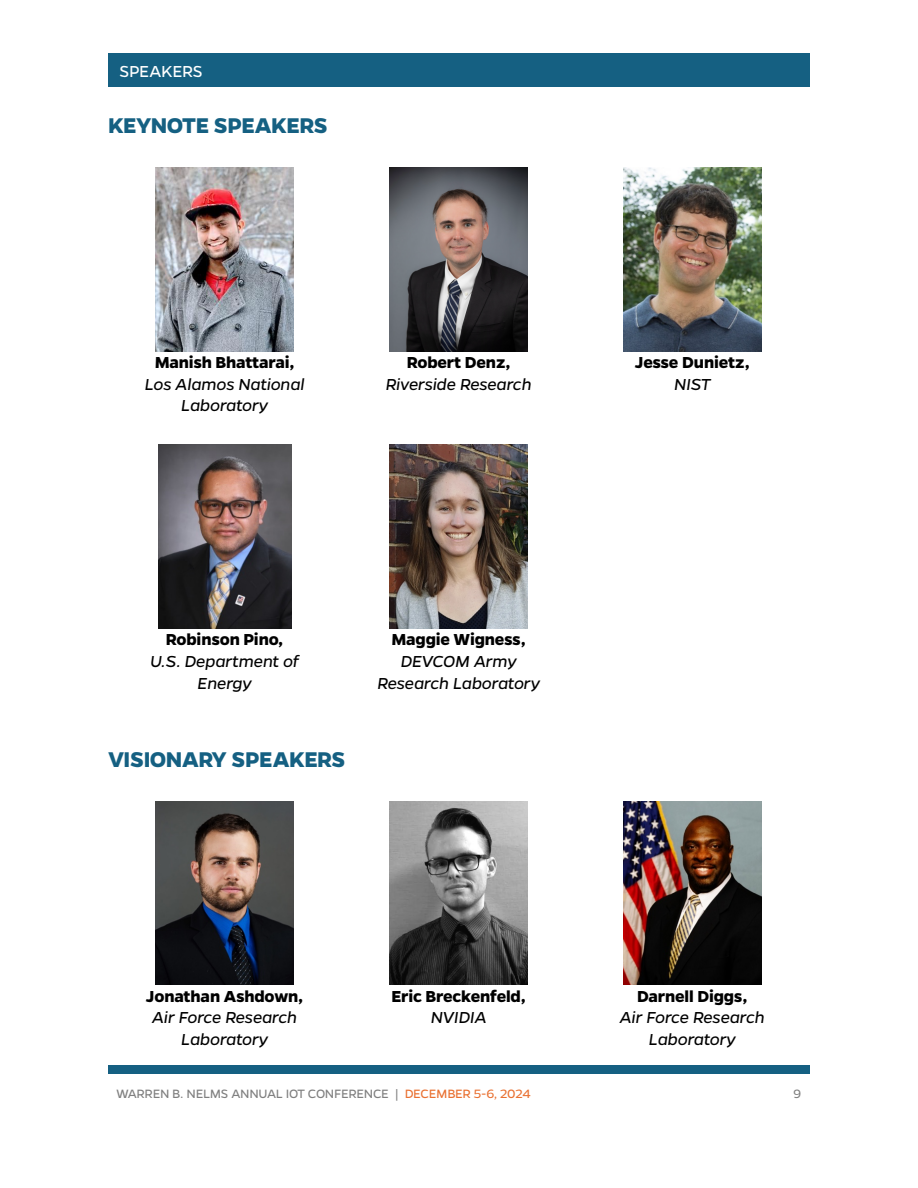
<style>
.page{position:relative;width:918px;height:1188px;background:#fff}
.page>*{position:absolute;margin:0;border:0;box-sizing:border-box;transform-origin:0 0}
.t1{font:700 24.15px "Gentona";letter-spacing:-.02em;color:#156082}
.t2{font:italic 18px/21.6px "Gentona";letter-spacing:-.01em;color:#000;text-align:center}
.t3{font:700 18px "Gentona";letter-spacing:-.01em;color:#000}
.t4{font:18px "Gentona";letter-spacing:-.01em;color:#fff}
.t5{font:13.65px "Gentona";letter-spacing:-.02em;color:#808080}
.s1{color:#e97132}
</style>
<div class="page">
<div style="left:108px;top:1066px;width:452px;height:8px;background:#156082"></div>
<div style="left:560px;top:1066px;width:250px;height:8px;background:#156082"></div>
<div style="left:108px;top:53px;width:702px;height:34px;background:#156082"></div>
<img style="left:156px;top:168px;width:138px;height:183px">
<img style="left:390px;top:168px;width:137px;height:183px">
<img style="left:623px;top:168px;width:138px;height:183px">
<img style="left:158px;top:445px;width:133px;height:183px">
<img style="left:390px;top:445px;width:137px;height:183px">
<img style="left:156px;top:801px;width:138px;height:184px">
<img style="left:390px;top:801px;width:137px;height:184px">
<img style="left:623px;top:801px;width:138px;height:184px">
<p class="t4" style="left:120px;top:60px;width:85px">SPEAKERS</p>
<h1 class="t1" style="left:108px;top:110px;width:221px">KEYNOTE SPEAKERS</h1>
<p class="t3" style="left:155px;top:351px;width:141px">Manish Bhattarai,</p>
<p class="t2" style="left:145px;top:372px;width:161px">Los Alamos National<br>Laboratory</p>
<p class="t3" style="left:407px;top:351px;width:105px">Robert Denz,</p>
<p class="t2" style="left:386px;top:372px;width:147px">Riverside Research</p>
<p class="t3" style="left:166px;top:628px;width:119px">Robinson Pino,</p>
<p class="t2" style="left:150px;top:650px;width:151px">U.S. Department of<br>Energy</p>
<h1 class="t1" style="left:108px;top:743px;width:239px">VISIONARY SPEAKERS</h1>
<p class="t3" style="left:392px;top:628px;width:136px">Maggie Wigness,</p>
<p class="t2" style="left:378px;top:650px;width:164px">DEVCOM Army<br>Research Laboratory</p>
<p class="t3" style="left:635px;top:351px;width:116px">Jesse Dunietz,</p>
<p class="t2" style="left:674px;top:372px;width:38px">NIST</p>
<p class="t3" style="left:146px;top:984px;width:159px">Jonathan Ashdown,</p>
<p class="t2" style="left:152px;top:1006px;width:147px">Air Force Research<br>Laboratory</p>
<p class="t3" style="left:391px;top:984px;width:136px">Eric Breckenfeld,</p>
<p class="t2" style="left:431px;top:1006px;width:57px">NVIDIA</p>
<p class="t3" style="left:637px;top:984px;width:112px">Darnell Diggs,</p>
<p class="t2" style="left:620px;top:1006px;width:147px">Air Force Research<br>Laboratory</p>
<p class="t5" style="left:117px;top:1085px;width:415px">WARREN B. NELMS ANNUAL IOT CONFERENCE | <span class="s1">DECEMBER 5-6, 2024</span></p>
<p class="t5" style="left:794px;top:1085px;width:9px">9</p>
</div>
